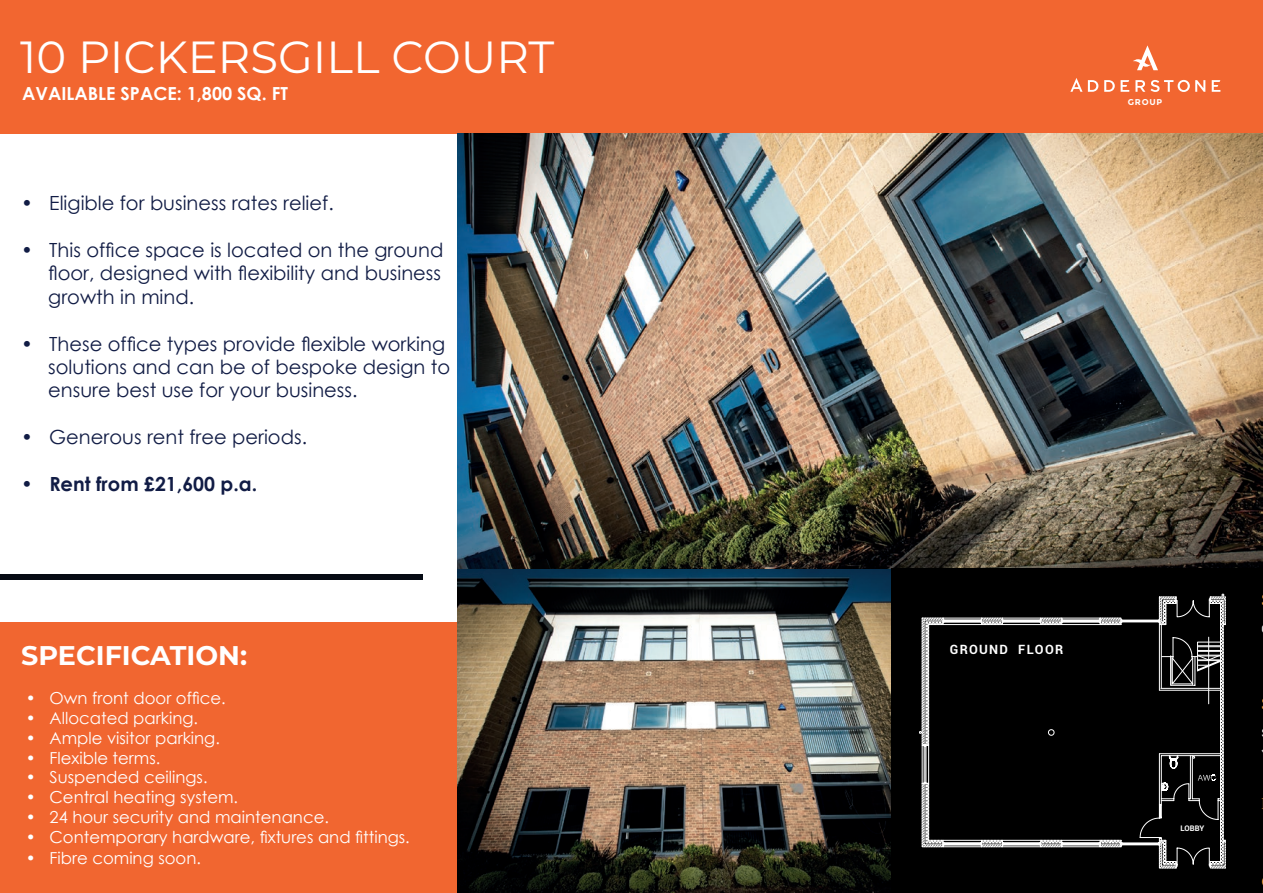
<style>
.page{position:relative;width:1263px;height:893px;background:#fff}
.page>*{position:absolute;margin:0;border:0;box-sizing:border-box;transform-origin:0 0}
.t1{font:45px "Montserrat";color:#fff}
.t2{font:700 27px "Montserrat";color:#fff}
.t3{font:19.5px/23.4px "Century Gothic";color:#111c45;text-align:justify}
.t4{font:700 19.5px "Century Gothic";color:#111c45}
.t5{font:700 18px "Century Gothic";color:#fff}
.t6{font:16.5px "Century Gothic";color:#fff}
.t7{font:700 12.75px "Roboto";letter-spacing:.1em;color:#fff}
.t8{font:700 8.4px "Montserrat";letter-spacing:.095em;color:#fff}
.t9{font:700 7.65px "Roboto";letter-spacing:-.005em;color:#fff}
</style>
<div class="page">
<div style="left:0;top:0;width:1263px;height:133px;background:#f26630"></div>
<svg style="left:1070px;top:78px;width:12px;height:14px"></svg>
<svg style="left:1088px;top:80px;width:10px;height:12px"></svg>
<svg style="left:1104px;top:80px;width:25px;height:12px"></svg>
<svg style="left:1135px;top:80px;width:70px;height:12px"></svg>
<svg style="left:1212px;top:80px;width:8px;height:12px"></svg>
<svg style="left:1133px;top:45px;width:25px;height:25px"></svg>
<div style="left:0;top:622px;width:457px;height:271px;background:#f16630"></div>
<div style="left:0;top:574px;width:423px;height:6px;background:#060b14"></div>
<img style="left:457px;top:568px;width:435px;height:325px">
<img style="left:457px;top:133px;width:806px;height:435px">
<div style="left:892px;top:568px;width:371px;height:325px;background:#000"></div>
<hr style="left:1262px;top:624px;width:1px;height:64px;background:#fff">
<svg style="left:922px;top:617px;width:16px;height:230px"></svg>
<svg style="left:938px;top:839px;width:103px;height:8px"></svg>
<svg style="left:1041px;top:834px;width:184px;height:34px"></svg>
<svg style="left:925px;top:617px;width:215px;height:142px"></svg>
<svg style="left:1140px;top:593px;width:86px;height:273px"></svg>
<h1 class="t1" style="left:20px;top:26px;width:536px">10 PICKERSGILL COURT</h1>
<p class="t5" style="left:22px;top:80px;width:267px">AVAILABLE SPACE: 1,800 SQ. FT</p>
<p class="t3" style="left:21px;top:191px;width:314px">• Eligible for business rates relief.</p>
<p class="t3" style="left:48px;top:238px;width:397px;text-indent:-27px">• This office space is located on the ground floor, designed with flexibility and business growth in mind.</p>
<p class="t3" style="left:48px;top:332px;width:403px;text-align:left;text-indent:-27px">• These office types provide flexible working solutions and can be of bespoke design to ensure best use for your business.</p>
<p class="t3" style="left:21px;top:425px;width:287px">• Generous rent free periods.</p>
<p class="t4" style="left:21px;top:469px;width:237px">• Rent from £21,600 p.a.</p>
<h2 class="t2" style="left:21px;top:635px;width:227px">SPECIFICATION:</h2>
<p class="t6" style="left:26px;top:687px;width:202px">• Own front door office.</p>
<p class="t6" style="left:26px;top:706px;width:174px">• Allocated parking.</p>
<p class="t6" style="left:26px;top:726px;width:196px">• Ample visitor parking.</p>
<p class="t6" style="left:26px;top:746px;width:136px">• Flexible terms.</p>
<p class="t6" style="left:26px;top:766px;width:183px">• Suspended ceilings.</p>
<p class="t6" style="left:26px;top:786px;width:214px">• Central heating system.</p>
<p class="t6" style="left:26px;top:805px;width:305px">• 24 hour security and maintenance.</p>
<p class="t6" style="left:26px;top:825px;width:386px">• Contemporary hardware, fixtures and fittings.</p>
<p class="t6" style="left:26px;top:847px;width:177px">• Fibre coming soon.</p>
<p class="t8" style="left:1128px;top:97px;width:36px">GROUP</p>
<p class="t7" style="left:950px;top:641px;width:115px">GROUND FLOOR</p>
<p class="t9" style="left:1180px;top:822px;width:25px">LOBBY</p>
</div>
